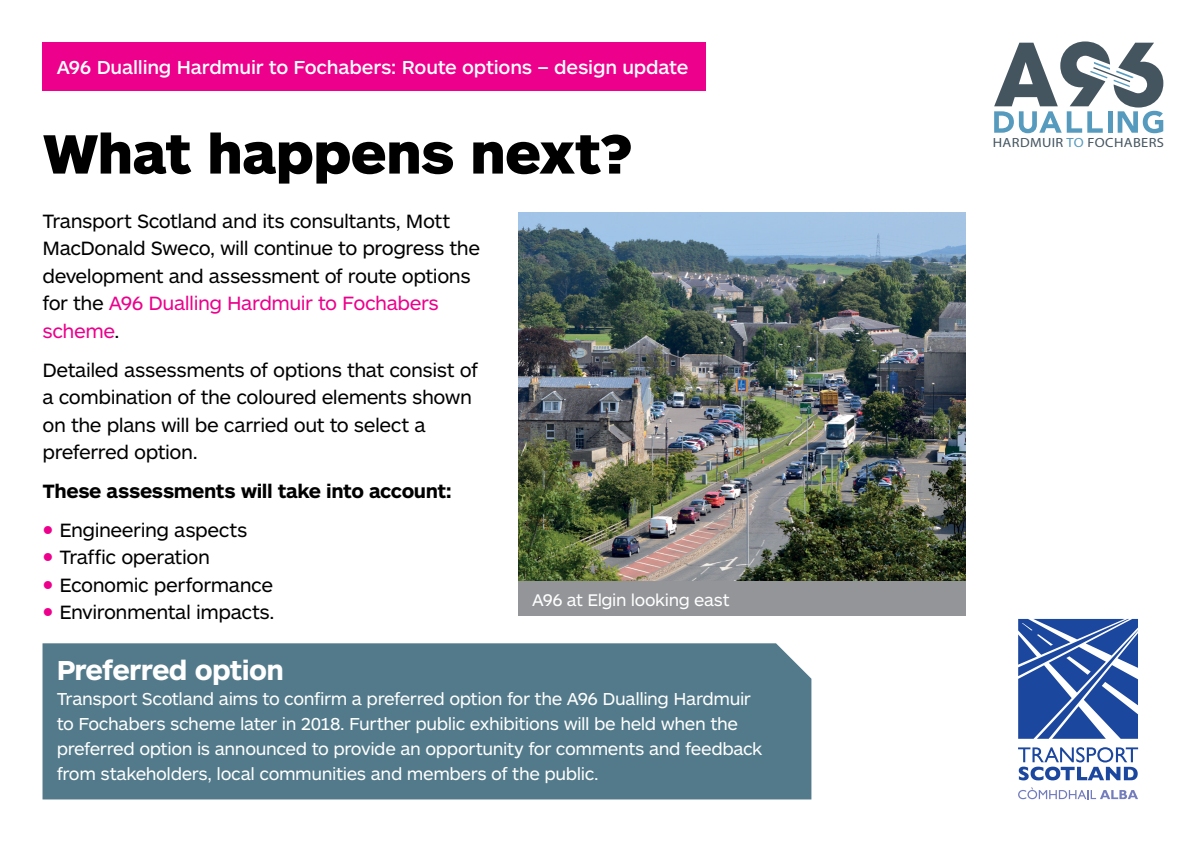
<style>
.page{position:relative;width:1192px;height:842px;background:#fff}
.page>*{position:absolute;margin:0;border:0;box-sizing:border-box;transform-origin:0 0}
.t1{font:900 57.5px "ARS Maquette Pro";letter-spacing:-.01em;color:#000}
.t2{font:700 28.5px "ARS Maquette Pro";letter-spacing:-.025em;color:#fff}
.t3{font:20px/27.5px "ARS Maquette Pro";letter-spacing:-.025em;color:#000}
.t4{font:700 20px "ARS Maquette Pro";letter-spacing:-.02em;color:#000}
.t5{font:500 19.5px "ARS Maquette Pro";letter-spacing:-.01em;color:#fff}
.t6{font:18px/25px "ARS Maquette Pro";letter-spacing:-.02em;color:#fff}
.t7{font:17.5px "ARS Maquette Pro";letter-spacing:-.025em;color:#fff}
.t8{font:13.3px "Myriad Pro";letter-spacing:.025em;color:#455560;scale:1.09 1}
.s1{color:#569bbe}
.s2{color:#ec008c}
.s3{font-size:30px;color:#ec008c}
</style>
<div class="page">
<svg style="left:1018px;top:747px;width:120px;height:33px"></svg>
<svg style="left:1018px;top:787px;width:120px;height:12px"></svg>
<svg style="left:1018px;top:619px;width:120px;height:120px"></svg>
<div style="left:43px;top:43px;width:663px;height:48px;background:#ec008c"></div>
<svg style="left:994px;top:41px;width:169px;height:92px"></svg>
<img style="left:518px;top:213px;width:447px;height:368px">
<div style="left:518px;top:581px;width:447px;height:34px;background:#939598"></div>
<div style="left:43px;top:643px;width:768px;height:156px;background:#527a8a"></div>
<p class="t5" style="left:57px;top:55px;width:633px">A96 Dualling Hardmuir to Fochabers: Route options – design update</p>
<h1 class="t1" style="left:43px;top:116px;width:592px">What happens next?</h1>
<p class="t8" style="left:993px;top:134px;width:159px">HARDMUIR <span class="s1">TO</span> FOCHABERS</p>
<p class="t3" style="left:43px;top:206px;width:439px">Transport Scotland and its consultants, Mott MacDonald Sweco, will continue to progress the development and assessment of route options for the <span class="s2">A96 Dualling Hardmuir to Fochabers scheme</span>.</p>
<p class="t3" style="left:43px;top:355px;width:437px">Detailed assessments of options that consist of a combination of the coloured elements shown on the plans will be carried out to select a preferred option.</p>
<p class="t4" style="left:43px;top:478px;width:411px">These assessments will take into account:</p>
<p class="t3" style="left:43px;top:515px;width:207px"><span class="s3">•</span> Engineering aspects</p>
<p class="t3" style="left:43px;top:543px;width:169px"><span class="s3">•</span> Traffic operation</p>
<p class="t3" style="left:43px;top:570px;width:232px"><span class="s3">•</span> Economic performance</p>
<p class="t3" style="left:43px;top:598px;width:234px"><span class="s3">•</span> Environmental impacts.</p>
<p class="t7" style="left:532px;top:588px;width:199px">A96 at Elgin looking east</p>
<p class="t2" style="left:57px;top:652px;width:229px">Preferred option</p>
<p class="t6" style="left:57px;top:686px;width:707px">Transport Scotland aims to confirm a preferred option for the A96 Dualling Hardmuir to Fochabers scheme later in 2018. Further public exhibitions will be held when the preferred option is announced to provide an opportunity for comments and feedback from stakeholders, local communities and members of the public.</p>
</div>
